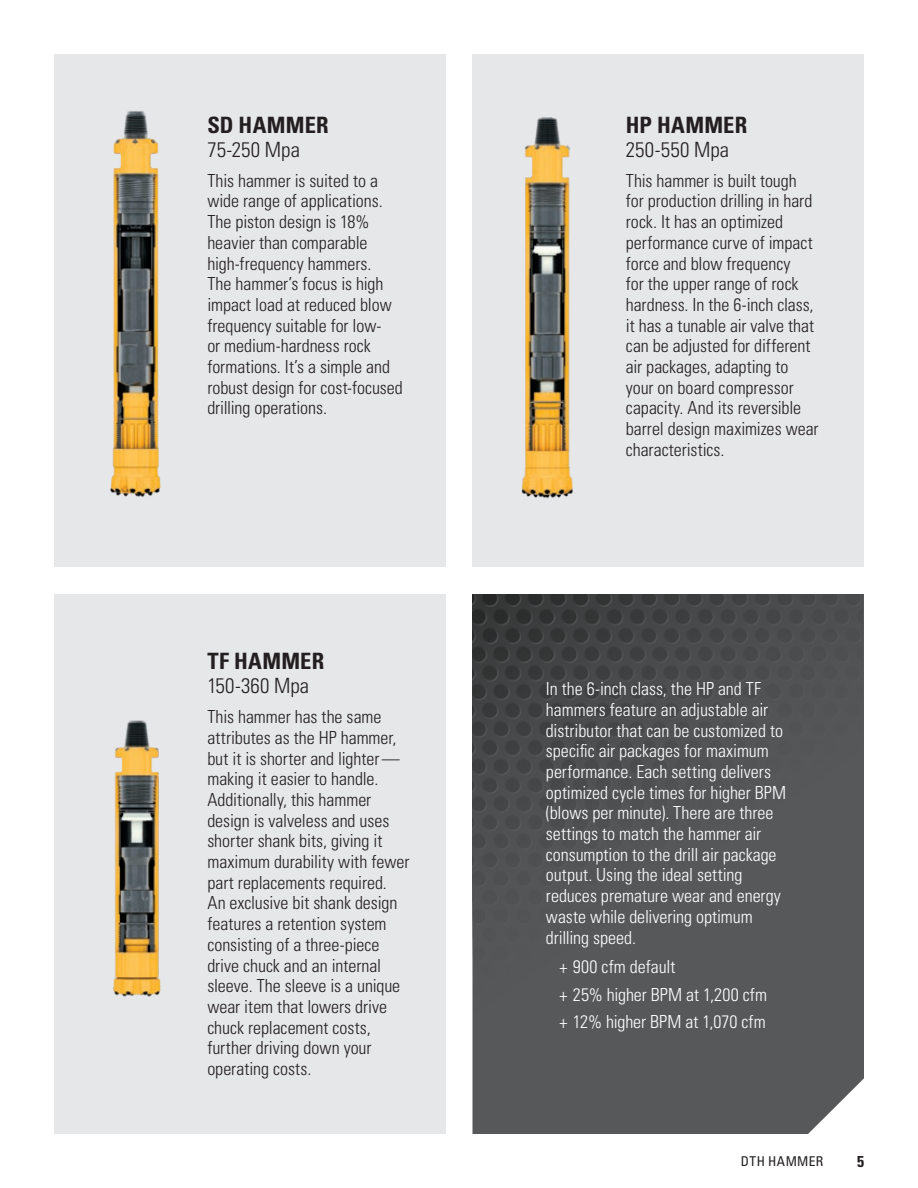
<style>
.page{position:relative;width:918px;height:1188px;background:#fff}
.page>*{position:absolute;margin:0;border:0;box-sizing:border-box;transform-origin:0 0}
.Copy{font:700 condensed 22.5px "Univers LT Std";letter-spacing:.01em;color:#231f20}
.Copy-2{font:300 condensed 21px "Univers LT Std";letter-spacing:.01em;color:#231f20}
.Copy-3{font:300 condensed 18px/20.7px "Univers LT Std";color:#231f20}
.Copy-4{font:300 condensed 18px/20.7px "Univers LT Std";color:#fff}
.t1{font:700 condensed 15.75px "Univers LT Std";color:#231f20}
.t2{font:condensed 13.5px "Univers LT Std";letter-spacing:.035em;color:#231f20}
</style>
<div class="page">
<div style="left:54px;top:594px;width:392px;height:540px;background:#e6e7e9"></div>
<div style="left:54px;top:54px;width:392px;height:513px;background:#e6e7e9"></div>
<div style="left:472px;top:54px;width:392px;height:513px;background:#e6e7e9"></div>
<img style="left:521px;top:117px;width:52px;height:381px">
<img style="left:110px;top:111px;width:51px;height:386px">
<img style="left:113px;top:720px;width:48px;height:277px">
<img style="left:472px;top:594px;width:391px;height:540px">
<p class="Copy" style="left:207px;top:111px;width:123px">SD HAMMER</p>
<p class="Copy-2" style="left:207px;top:137px;width:94px">75-250 Mpa</p>
<p class="Copy-3" style="left:207px;top:170px;width:197px">This hammer is suited to a wide range of applications.<br>The piston design is 18% heavier than comparable high-frequency hammers.<br>The hammer’s focus is high impact load at reduced blow frequency suitable for low-<br>or medium-hardness rock formations. It’s a simple and robust design for cost-focused drilling operations.</p>
<p class="Copy" style="left:207px;top:647px;width:118px">TF HAMMER</p>
<p class="Copy-2" style="left:207px;top:673px;width:103px">150-360 Mpa</p>
<p class="Copy-3" style="left:207px;top:706px;width:204px">This hammer has the same attributes as the HP hammer, but it is shorter and lighter— making it easier to handle.<br>Additionally, this hammer design is valveless and uses shorter shank bits, giving it maximum durability with fewer part replacements required.<br>An exclusive bit shank design features a retention system consisting of a three-piece drive chuck and an internal sleeve. The sleeve is a unique wear item that lowers drive chuck replacement costs, further driving down your operating costs.</p>
<p class="Copy" style="left:626px;top:111px;width:123px">HP HAMMER</p>
<p class="Copy-2" style="left:626px;top:137px;width:105px">250-550 Mpa</p>
<p class="Copy-3" style="left:626px;top:170px;width:194px">This hammer is built tough for production drilling in hard rock. It has an optimized performance curve of impact force and blow frequency<br>for the upper range of rock hardness. In the 6-inch class, it has a tunable air valve that can be adjusted for different air packages, adapting to your on board compressor capacity. And its reversible barrel design maximizes wear characteristics.</p>
<p class="Copy-4" style="left:546px;top:678px;width:242px">In the 6-inch class, the HP and TF hammers feature an adjustable air distributor that can be customized to specific air packages for maximum performance. Each setting delivers optimized cycle times for higher BPM (blows per minute). There are three settings to match the hammer air consumption to the drill air package output. Using the ideal setting reduces premature wear and energy waste while delivering optimum drilling speed.</p>
<p class="Copy-4" style="left:559px;top:957px;width:117px">+ 900 cfm default</p>
<p class="Copy-4" style="left:559px;top:984px;width:209px">+ 25% higher BPM at 1,200 cfm</p>
<p class="Copy-4" style="left:559px;top:1011px;width:208px">+ 12% higher BPM at 1,070 cfm</p>
<p class="t2" style="left:741px;top:1153px;width:84px">DTH HAMMER</p>
<p class="t1" style="left:857px;top:1151px;width:8px">5</p>
</div>
